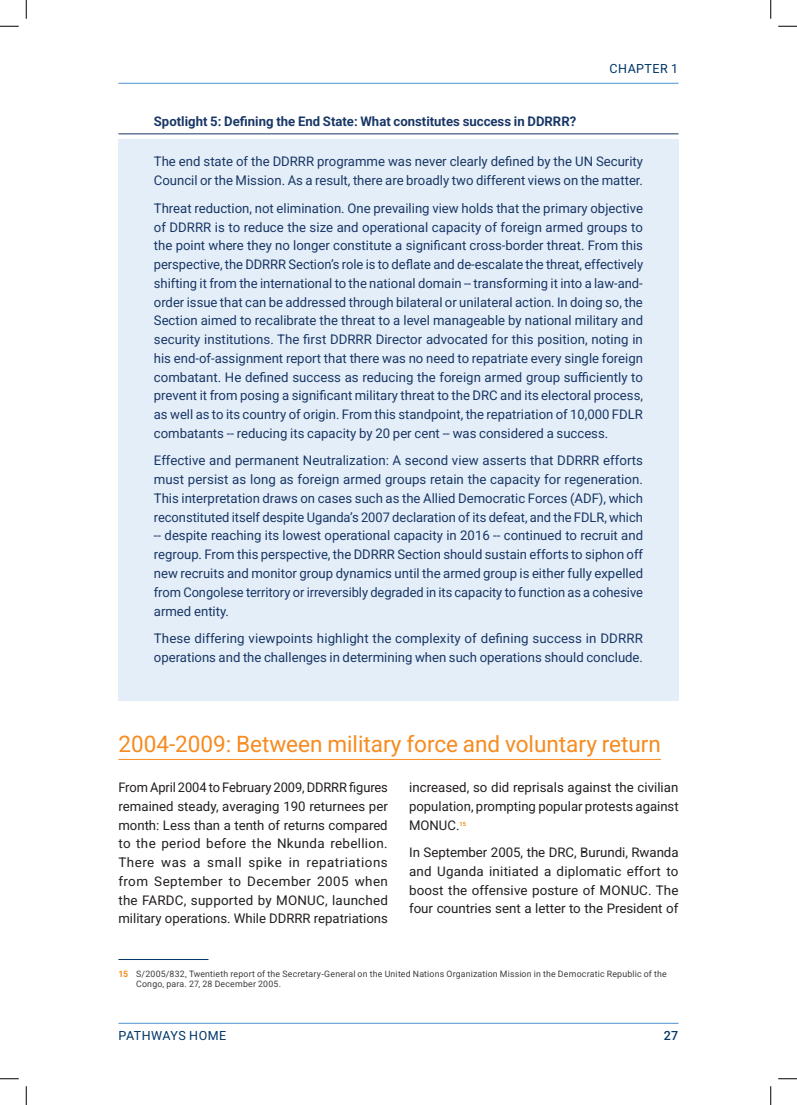
<style>
.page{position:relative;width:797px;height:1105px;background:#fff}
.page>*{position:absolute;margin:0;border:0;box-sizing:border-box;transform-origin:0 0}
.main_Heading_2{font:22.5px "Roboto";color:#f68b1f}
.box_body{font:13.12px/18.8px "Roboto";color:#193766}
.main_text{font:13.12px/18.8px "Roboto";color:#231f20;text-align:justify}
.box_title{font:700 13.12px "Roboto";color:#193766}
.t1{font:12.5px "Roboto";letter-spacing:.035em;color:#013668}
.t2{font:500 12.5px "Roboto";color:#013668}
.Footnote{font:8.75px/10px "Roboto";letter-spacing:.02em;color:#3e3e3f}
.main_text-2{font:700 5.88px "Roboto";color:#f68b1f}
.s1{font-weight:700;color:#f68b1f}
</style>
<div class="page">
<hr style="left:118px;top:134px;width:560px;height:1px;background:#193766">
<div style="left:118px;top:139px;width:560px;height:561px;background:#e4eef8"></div>
<hr style="left:118px;top:759px;width:543px;height:1px;background:#f68b1f">
<hr style="left:118px;top:959px;width:90px;height:1px;background:#013668">
<hr style="left:118px;top:1023px;width:560px;height:1px;background:#4e91cd">
<hr style="left:118px;top:83px;width:560px;height:1px;background:#4e91cd">
<svg style="left:0;top:25px;width:19px;height:2px"></svg>
<svg style="left:778px;top:25px;width:19px;height:2px"></svg>
<svg style="left:0;top:1078px;width:19px;height:1px"></svg>
<svg style="left:778px;top:1078px;width:19px;height:1px"></svg>
<svg style="left:25px;top:0;width:2px;height:19px"></svg>
<svg style="left:25px;top:1086px;width:2px;height:19px"></svg>
<svg style="left:770px;top:0;width:1px;height:19px"></svg>
<svg style="left:770px;top:1086px;width:1px;height:19px"></svg>
<p class="t1" style="left:609px;top:60px;width:70px">CHAPTER 1</p>
<p class="box_title" style="left:154px;top:113px;width:424px">Spotlight 5: Defining the End State: What constitutes success in DDRRR?</p>
<p class="box_body" style="left:154px;top:152px;width:490px">The end state of the DDRRR programme was never clearly defined by the UN Security<br>Council or the Mission. As a result, there are broadly two different views on the matter.</p>
<p class="box_body" style="left:154px;top:198px;width:491px;text-align:justify">Threat reduction, not elimination. One prevailing view holds that the primary objective of DDRRR is to reduce the size and operational capacity of foreign armed groups to the point where they no longer constitute a significant cross-border threat. From this perspective, the DDRRR Section’s role is to deflate and de-escalate the threat, effectively shifting it from the international to the national domain -- transforming it into a law-and&shy;order issue that can be addressed through bilateral or unilateral action. In doing so, the Section aimed to recalibrate the threat to a level manageable by national military and security institutions. The first DDRRR Director advocated for this position, noting in his end-of-assignment report that there was no need to repatriate every single foreign combatant. He defined success as reducing the foreign armed group sufficiently to prevent it from posing a significant military threat to the DRC and its electoral process, as well as to its country of origin. From this standpoint, the repatriation of 10,000 FDLR combatants -- reducing its capacity by 20 per cent -- was considered a success.</p>
<p class="box_body" style="left:154px;top:451px;width:491px;text-align:justify">Effective and permanent Neutralization: A second view asserts that DDRRR efforts must persist as long as foreign armed groups retain the capacity for regeneration.<br>This interpretation draws on cases such as the Allied Democratic Forces (ADF), which reconstituted itself despite Uganda’s 2007 declaration of its defeat, and the FDLR, which -- despite reaching its lowest operational capacity in 2016 -- continued to recruit and regroup. From this perspective, the DDRRR Section should sustain efforts to siphon off new recruits and monitor group dynamics until the armed group is either fully expelled from Congolese territory or irreversibly degraded in its capacity to function as a cohesive armed entity.</p>
<p class="box_body" style="left:154px;top:629px;width:490px">These differing viewpoints highlight the complexity of defining success in DDRRR operations and the challenges in determining when such operations should conclude.</p>
<p class="main_Heading_2" style="left:118px;top:728px;width:544px">2004-2009: Between military force and voluntary return</p>
<p class="main_text" style="left:118px;top:777px;width:271px">From April 2004 to February 2009, DDRRR figures remained steady, averaging 190 returnees per month: Less than a tenth of returns compared to the period before the Nkunda rebellion.<br>There was a small spike in repatriations from September to December 2005 when the FARDC, supported by MONUC, launched military operations. While DDRRR repatriations</p>
<p class="main_text" style="left:409px;top:777px;width:271px">increased, so did reprisals against the civilian population, prompting popular protests against MONUC.</p>
<p class="main_text-2" style="left:459px;top:820px;width:8px">15</p>
<p class="main_text" style="left:409px;top:843px;width:271px">In September 2005, the DRC, Burundi, Rwanda and Uganda initiated a diplomatic effort to boost the offensive posture of MONUC. The four countries sent a letter to the President of</p>
<p class="Footnote" style="left:136px;top:968px;width:532px;text-indent:-18px"><span class="s1">15</span> S/2005/832, Twentieth report of the Secretary-General on the United Nations Organization Mission in the Democratic Republic of the<br>Congo, para. 27, 28 December 2005.</p>
<p class="t1" style="left:119px;top:1027px;width:109px">PATHWAYS HOME</p>
<p class="t2" style="left:663px;top:1027px;width:16px">27</p>
</div>
